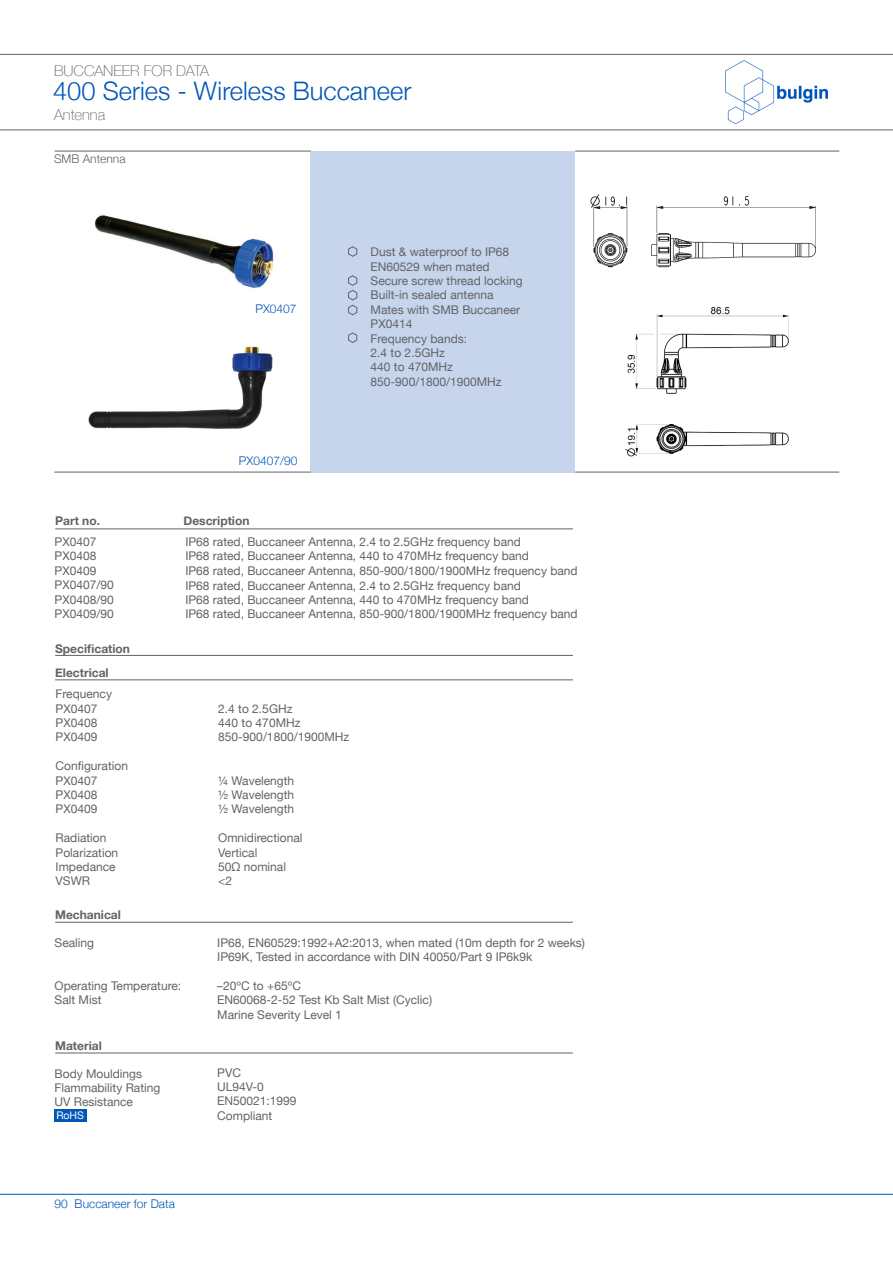
<style>
.page{position:relative;width:893px;height:1263px;background:#fff}
.page>*{position:absolute;margin:0;border:0;box-sizing:border-box;transform-origin:0 0}
.t1{font:300 25.5px "Helvetica Neue";color:#0057b8}
.t2{font:100 15px "Helvetica Neue";color:#636366}
.t3{font:12px/14.4px "Helvetica Neue";color:#636366}
.t4{font:700 12px/24.5px "Helvetica Neue";color:#636366}
.t5{font:300 12px "Helvetica Neue";color:#0057b8}
.t6{font:300 12px "Helvetica Neue";color:#636366}
.t7{font:10.5px "Helvetica Neue";color:#fff}
</style>
<div class="page">
<hr style="left:0;top:1194px;width:893px;height:1px;background:#0057b8">
<img style="left:726px;top:61px;width:101px;height:63px">
<hr style="left:0;top:54px;width:893px;height:1px;background:#636366">
<hr style="left:0;top:129px;width:893px;height:1px;background:#636366">
<img style="left:583px;top:306px;width:231px;height:166px">
<img style="left:55px;top:346px;width:255px;height:126px">
<img style="left:94px;top:215px;width:180px;height:73px">
<div style="left:311px;top:151px;width:264px;height:321px;background:#c6d4ec"></div>
<hr style="left:575px;top:151px;width:264px;height:1px;background:#636366">
<hr style="left:575px;top:472px;width:264px;height:1px;background:#636366">
<hr style="left:54px;top:472px;width:257px;height:1px;background:#636366">
<hr style="left:55px;top:151px;width:256px;height:1px;background:#636366">
<svg style="left:348px;top:246px;width:10px;height:11px"></svg>
<svg style="left:348px;top:332px;width:10px;height:11px"></svg>
<svg style="left:348px;top:275px;width:10px;height:41px"></svg>
<hr style="left:55px;top:528px;width:518px;height:1px;background:#636366">
<hr style="left:55px;top:655px;width:518px;height:1px;background:#636366">
<hr style="left:55px;top:679px;width:518px;height:1px;background:#636366">
<hr style="left:55px;top:922px;width:518px;height:1px;background:#636366">
<hr style="left:55px;top:1053px;width:518px;height:1px;background:#636366">
<div style="left:55px;top:1109px;width:32px;height:13px;background:#0057b8"></div>
<img style="left:590px;top:194px;width:226px;height:74px">
<p class="t2" style="left:54px;top:59px;width:157px">BUCCANEER FOR DATA</p>
<h1 class="t1" style="left:53px;top:70px;width:360px">400 Series - Wireless Buccaneer</h1>
<p class="t2" style="left:54px;top:103px;width:53px">Antenna</p>
<p class="t6" style="left:54px;top:150px;width:73px">SMB Antenna</p>
<p class="t5" style="left:255px;top:299px;width:43px">PX0407</p>
<p class="t5" style="left:239px;top:451px;width:60px">PX0407/90</p>
<p class="t4" style="left:55px;top:509px;width:46px">Part no.</p>
<p class="t4" style="left:183px;top:509px;width:67px">Description</p>
<p class="t3" style="left:371px;top:245px;width:154px">Dust &amp; waterproof to IP68<br>EN60529 when mated<br>Secure screw thread locking<br>Built-in sealed antenna<br>Mates with SMB Buccaneer<br>PX0414<br>Frequency bands:<br>2.4 to 2.5GHz<br>440 to 470MHz<br>850-900/1800/1900MHz</p>
<p class="t3" style="left:55px;top:535px;width:61px">PX0407<br>PX0408<br>PX0409<br>PX0407/90<br>PX0408/90<br>PX0409/90</p>
<p class="t4" style="left:55px;top:636px;width:76px">Specification<br>Electrical</p>
<p class="t3" style="left:56px;top:687px;width:58px">Frequency<br>PX0407<br>PX0408<br>PX0409</p>
<p class="t3" style="left:56px;top:759px;width:74px">Configuration<br>PX0407<br>PX0408<br>PX0409</p>
<p class="t3" style="left:56px;top:831px;width:64px">Radiation<br>Polarization<br>Impedance<br>VSWR</p>
<p class="t4" style="left:55px;top:903px;width:67px">Mechanical</p>
<p class="t3" style="left:185px;top:535px;width:394px">IP68 rated, Buccaneer Antenna, 2.4 to 2.5GHz frequency band<br>IP68 rated, Buccaneer Antenna, 440 to 470MHz frequency band<br>IP68 rated, Buccaneer Antenna, 850-900/1800/1900MHz frequency band IP68 rated, Buccaneer Antenna, 2.4 to 2.5GHz frequency band<br>IP68 rated, Buccaneer Antenna, 440 to 470MHz frequency band<br>IP68 rated, Buccaneer Antenna, 850-900/1800/1900MHz frequency band</p>
<p class="t3" style="left:218px;top:702px;width:132px">2.4 to 2.5GHz<br>440 to 470MHz<br>850-900/1800/1900MHz</p>
<p class="t3" style="left:218px;top:774px;width:78px;text-align:justify">¼ Wavelength ½ Wavelength ½ Wavelength</p>
<p class="t3" style="left:218px;top:831px;width:86px">Omnidirectional<br>Vertical<br>50Ω nominal &lt;2</p>
<p class="t3" style="left:55px;top:936px;width:41px">Sealing</p>
<p class="t3" style="left:55px;top:979px;width:128px">Operating Temperature:<br>Salt Mist</p>
<p class="t4" style="left:55px;top:1034px;width:48px">Material</p>
<p class="t3" style="left:55px;top:1067px;width:107px">Body Mouldings<br>Flammability Rating<br>UV Resistance</p>
<p class="t7" style="left:56px;top:1108px;width:29px">RoHS</p>
<p class="t5" style="left:55px;top:1194px;width:122px">90 Buccaneer for Data</p>
<p class="t3" style="left:217px;top:936px;width:369px">IP68, EN60529:1992+A2:2013, when mated (10m depth for 2 weeks)<br>IP69K, Tested in accordance with DIN 40050/Part 9 IP6k9k</p>
<p class="t3" style="left:217px;top:979px;width:216px">–20ºC to +65ºC<br>EN60068-2-52 Test Kb Salt Mist (Cyclic)<br>Marine Severity Level 1</p>
<p class="t3" style="left:217px;top:1066px;width:81px">PVC<br>UL94V-0<br>EN50021:1999<br>Compliant</p>
</div>
